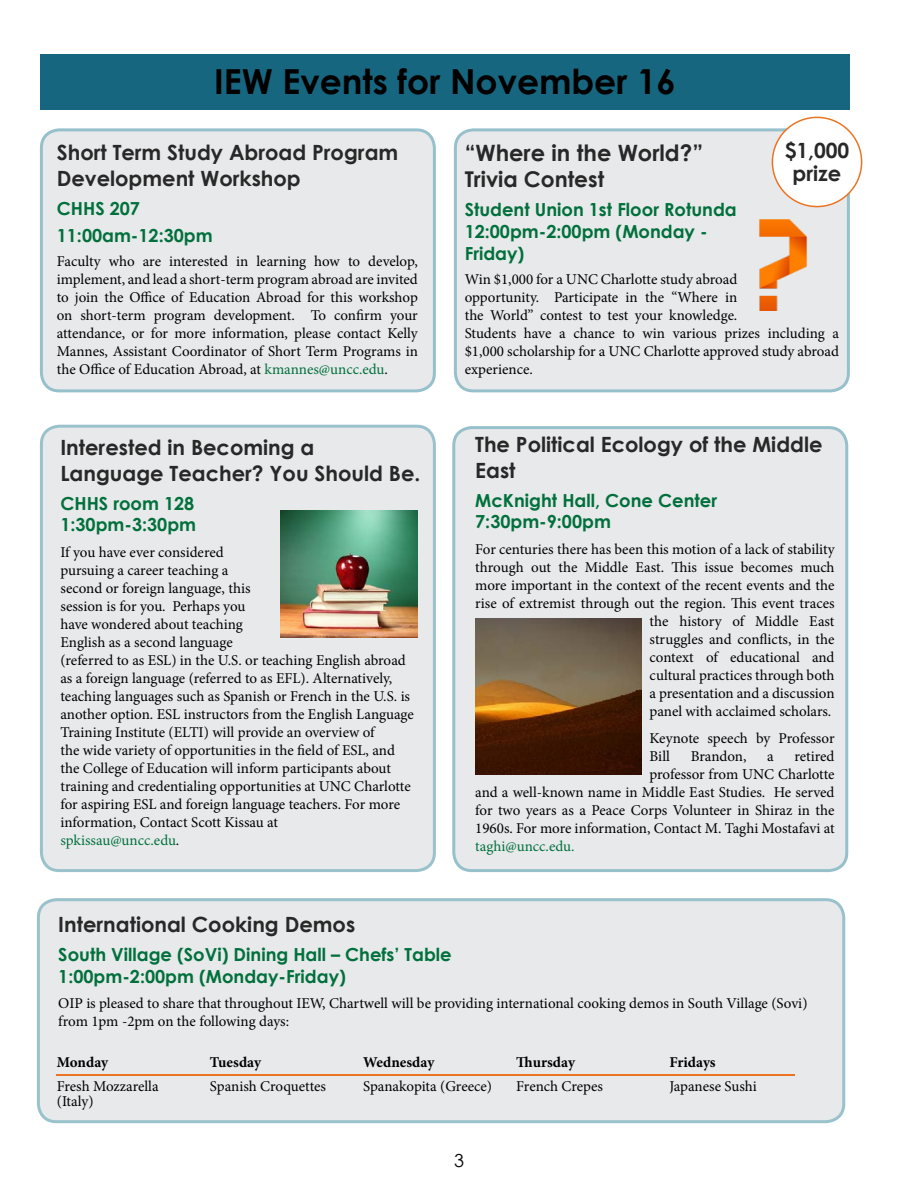
<style>
.page{position:relative;width:918px;height:1188px;background:#fff}
.page>*{position:absolute;margin:0;border:0;box-sizing:border-box;transform-origin:0 0}
.t1{font:700 34.5px "Century Gothic";color:#000}
.t2{font:700 22.5px "Century Gothic";color:#292829}
.t3{font:700 21.75px "Century Gothic";color:#292829}
.t4{font:700 21px/25.2px "Century Gothic";color:#292829}
.t5{font:700 18px/21.6px "Century Gothic";color:#00703c}
.t6{font:18px "Century Gothic";color:#000}
.t7{font:15px/18px "Minion Pro";letter-spacing:-.005em;color:#000}
.t8{font:700 15px "Minion Pro";color:#000}
.t9{font:15px "Minion Pro";color:#00703c}
.s1{color:#00703c}
.s2{color:#00703d}
</style>
<div class="page">
<div style="left:40px;top:54px;width:810px;height:56px;background:#166680"></div>
<div style="left:455px;top:130px;width:393px;height:261px;background:#e8e9ea;border-radius:18px"></div>
<div style="left:454px;top:128px;width:396px;height:264px;border:3px solid #96c0cb;border-radius:18px"></div>
<div style="left:41px;top:130px;width:393px;height:261px;background:#e8e9ea;border-radius:18px"></div>
<div style="left:40px;top:128px;width:396px;height:264px;border:3px solid #96c0cb;border-radius:18px"></div>
<div style="left:454px;top:428px;width:393px;height:443px;background:#e8e9ea;border-radius:18px"></div>
<div style="left:452px;top:426px;width:396px;height:446px;border:3px solid #96c0cb;border-radius:18px"></div>
<div style="left:41px;top:426px;width:393px;height:445px;background:#e8e9ea;border-radius:18px"></div>
<div style="left:40px;top:425px;width:396px;height:447px;border:3px solid #99c2cc;border-radius:18px"></div>
<div style="left:38px;top:900px;width:806px;height:222px;background:#e8e9ea;border-radius:18px"></div>
<div style="left:37px;top:898px;width:808px;height:225px;border:3px solid #99c2cc;border-radius:18px"></div>
<div style="left:772px;top:117px;width:90px;height:90px;background:#fff;border-radius:50%"></div>
<div style="left:772px;top:117px;width:90px;height:90px;border:2px solid #eb7423;border-radius:50%"></div>
<svg style="left:56px;top:1074px;width:738px;height:2px"></svg>
<img style="left:759px;top:220px;width:48px;height:90px">
<img style="left:280px;top:511px;width:138px;height:127px">
<img style="left:475px;top:618px;width:167px;height:156px">
<h1 class="t1" style="left:214px;top:56px;width:463px">IEW Events for November 16</h1>
<h3 class="t4" style="left:57px;top:139px;width:343px">Short Term Study Abroad Program<br>Development Workshop</h3>
<p class="t5" style="left:57px;top:194px;width:157px;line-height:27.6px">CHHS 207<br>11:00am-12:30pm</p>
<p class="t7" style="left:57px;top:253px;width:363px;text-align:justify">Faculty who are interested in learning how to develop, implement, and lead a short-term program abroad are invited to join the Office of Education Abroad for this workshop on short-term program development. To confirm your attendance, or for more information, please contact Kelly Mannes, Assistant Coordinator of Short Term Programs in the Office of Education Abroad, at <span class="s1">kmannes@uncc.edu</span>.</p>
<h3 class="t4" style="left:60px;top:434px;width:361px">Interested in Becoming a<br>Language Teacher? You Should Be.</h3>
<p class="t5" style="left:60px;top:492px;width:137px">CHHS room 128<br>1:30pm-3:30pm</p>
<p class="t7" style="left:60px;top:543px;width:355px">If you have ever considered<br>pursuing a career teaching a<br>second or foreign language, this<br>session is for you. Perhaps you<br>have wondered about teaching<br>English as a second language<br>(referred to as ESL) in the U.S. or teaching English abroad as a foreign language (referred to as EFL). Alternatively, teaching languages such as Spanish or French in the U.S. is another option. ESL instructors from the English Language Training Institute (ELTI) will provide an overview of<br>the wide variety of opportunities in the field of ESL, and the College of Education will inform participants about training and credentialing opportunities at UNC Charlotte for aspiring ESL and foreign language teachers. For more information, Contact Scott Kissau at<br><span class="s2">spkissau@uncc.edu</span>.</p>
<h3 class="t4" style="left:785px;top:138px;width:66px;line-height:22.5px;text-align:center">$1,000 prize</h3>
<h2 class="t2" style="left:465px;top:136px;width:240px">“Where in the World?”</h2>
<h3 class="t3" style="left:465px;top:163px;width:141px">Trivia Contest</h3>
<p class="t5" style="left:465px;top:198px;width:274px">Student Union 1st Floor Rotunda<br>12:00pm-2:00pm (Monday -<br>Friday)</p>
<p class="t7" style="left:465px;top:270px;width:376px">Win $1,000 for a UNC Charlotte study abroad<br>opportunity. Participate in the “Where in<br>the World” contest to test your knowledge.<br>Students have a chance to win various prizes including a $1,000 scholarship for a UNC Charlotte approved study abroad experience.</p>
<h3 class="t4" style="left:475px;top:431px;width:349px">The Political Ecology of the Middle<br>East</h3>
<p class="t5" style="left:475px;top:489px;width:243px">McKnight Hall, Cone Center<br>7:30pm-9:00pm</p>
<p class="t7" style="left:475px;top:540px;width:361px;text-align:right">For centuries there has been this motion of a lack of stability through out the Middle East. This issue becomes much more important in the context of the recent events and the rise of extremist through out the region. This event traces the history of Middle East<br>struggles and conflicts, in the<br>context of educational and<br>cultural practices through both<br>a presentation and a discussion<br>panel with acclaimed scholars.</p>
<p class="t7" style="left:650px;top:729px;width:186px">Keynote speech by Professor<br>Bill</p>
<p class="t7" style="left:475px;top:747px;width:361px;text-align:right">retired<br>professor from UNC Charlotte<br>and a well-known name in Middle East Studies. He served for two years as a Peace Corps Volunteer in Shiraz in the 1960s. For more information, Contact M. Taghi Mostafavi at</p>
<p class="t9" style="left:475px;top:836px;width:101px">taghi@uncc.edu.</p>
<p class="t7" style="left:691px;top:747px;width:57px">Brandon,</p>
<p class="t7" style="left:767px;top:747px;width:8px">a</p>
<h3 class="t4" style="left:58px;top:911px;width:298px">International Cooking Demos</h3>
<p class="t5" style="left:58px;top:943px;width:395px">South Village (SoVi) Dining Hall – Chefs’ Table<br>1:00pm-2:00pm (Monday-Friday)</p>
<p class="t7" style="left:58px;top:994px;width:751px">OIP is pleased to share that throughout IEW, Chartwell will be providing international cooking demos in South Village (Sovi) from 1pm -2pm on the following days:</p>
<p class="t8" style="left:57px;top:1052px;width:53px">Monday</p>
<p class="t7" style="left:57px;top:1079px;width:103px;line-height:15px">Fresh Mozzarella (Italy)</p>
<p class="t8" style="left:210px;top:1052px;width:53px">Tuesday</p>
<p class="t7" style="left:210px;top:1077px;width:118px">Spanish Croquettes</p>
<p class="t8" style="left:363px;top:1052px;width:73px">Wednesday</p>
<p class="t7" style="left:363px;top:1077px;width:131px">Spanakopita (Greece)</p>
<p class="t6" style="left:454px;top:1148px;width:11px">3</p>
<p class="t8" style="left:516px;top:1052px;width:60px">Thursday</p>
<p class="t7" style="left:516px;top:1077px;width:88px">French Crepes</p>
<p class="t8" style="left:669px;top:1052px;width:48px">Fridays</p>
<p class="t7" style="left:669px;top:1077px;width:89px">Japanese Sushi</p>
</div>
